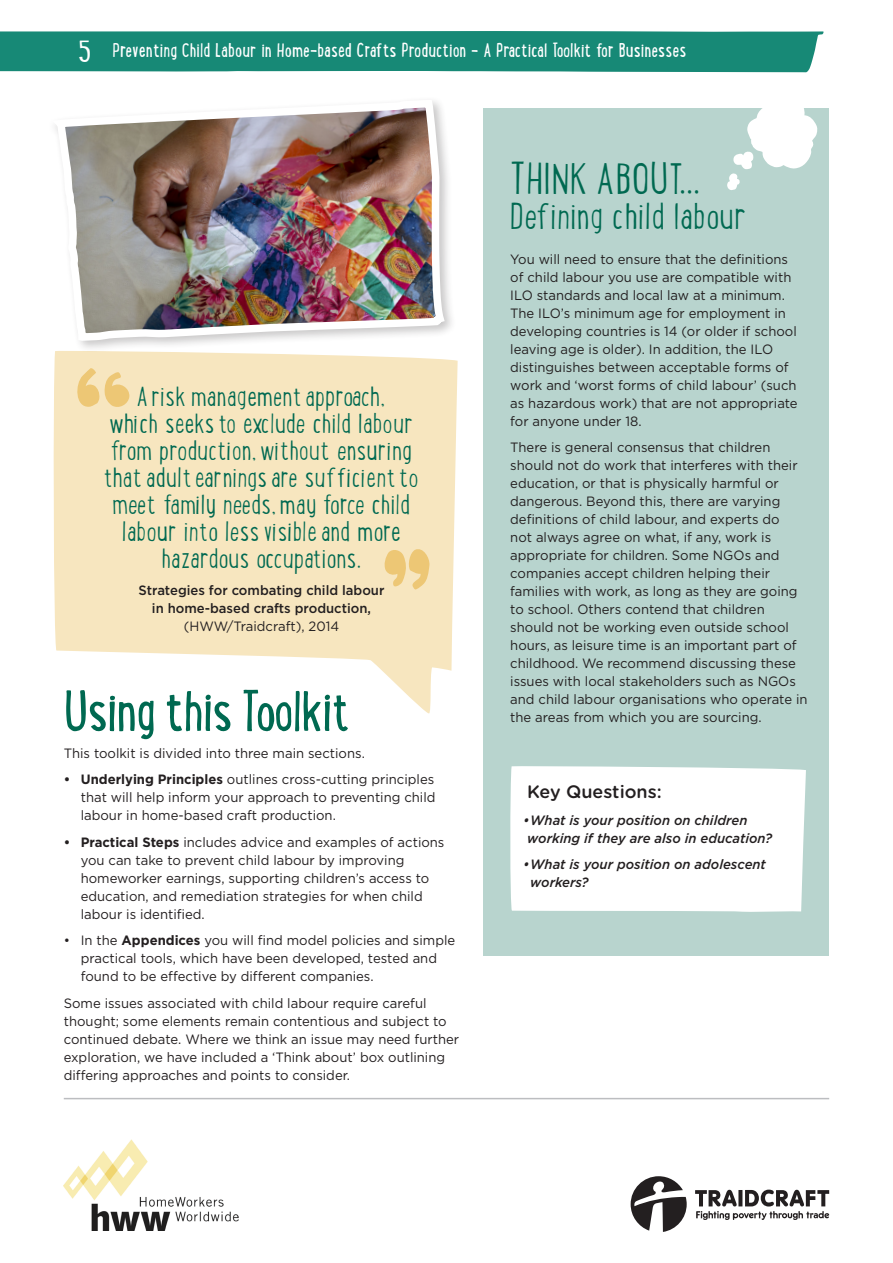
<style>
.page{position:relative;width:893px;height:1263px;background:#fff}
.page>*{position:absolute;margin:0;border:0;box-sizing:border-box;transform-origin:0 0}
.tool_header_lunchbox{font:57px "Lunch Box";letter-spacing:-.02em;color:#006951}
.sub_lunchbox{font:300 43.5px "Lunch Box";color:#006951}
.sub_lunchbox-2{font:300 36px "Lunch Box";color:#006951}
.sub_lunchbox-3{font:300 27px/27px "Lunch Box";color:#006951;text-align:center}
.t1{font:19.5px "Lunch Box";color:#fff}
.Tool_body_sub{font:500 18px "Gotham Rounded";color:#231f20}
.tool_body{font:13.5px/18px "Gotham";color:#231f20}
.t2{font:italic 500 13.5px/18px "Gotham";color:#231f20}
.tool_body-2{font:500 13.5px/18px "Gotham";color:#231f20;text-align:center}
.s1{font-weight:300;font-size:30.3px}
.s2{font-weight:400}
.s3{font-weight:700}
</style>
<div class="page">
<div style="left:0;top:31px;width:824px;height:41px;background:#178976"></div>
<img style="left:64px;top:1140px;width:175px;height:91px">
<svg style="left:631px;top:1176px;width:56px;height:56px"></svg>
<svg style="left:695px;top:1189px;width:134px;height:31px"></svg>
<hr style="left:64px;top:1098px;width:765px;height:1px;background:#bcbdc0">
<div style="left:483px;top:108px;width:346px;height:847px;background:#b8d4ce"></div>
<svg style="left:727px;top:108px;width:91px;height:82px"></svg>
<svg style="left:53px;top:353px;width:405px;height:361px;fill:#f7e6bf"></svg>
<svg style="left:383px;top:546px;width:47px;height:44px;background:#f1d598"></svg>
<svg style="left:75px;top:367px;width:55px;height:43px;background:#f2d79c"></svg>
<div style="left:510px;top:766px;width:296px;height:146px;background:#fff"></div>
<img style="left:55px;top:101px;width:395px;height:244px">
<h3 class="t1" style="left:78px;top:36px;width:610px"><span class="s1">5</span> Preventing Child Labour in Home-based Crafts Production – A Practical Toolkit for Businesses</h3>
<p class="sub_lunchbox-3" style="left:104px;top:383px;width:317px">A risk management approach,<br>which seeks to exclude child labour from production, without ensuring that adult earnings are sufficient to meet family needs, may force child labour into less visible and more hazardous occupations.</p>
<p class="tool_body-2" style="left:139px;top:580px;width:247px">Strategies for combating child labour in home-based crafts production, <span class="s2">(HWW/Traidcraft), 2014</span></p>
<p class="tool_header_lunchbox" style="left:64px;top:668px;width:288px">Using this Toolkit</p>
<p class="tool_body" style="left:64px;top:744px;width:303px">This toolkit is divided into three main sections.</p>
<p class="tool_body" style="left:81px;top:770px;width:356px;text-align:justify;text-indent:-17px"><span class="s3">• Underlying Principles</span> outlines cross-cutting principles that will help inform your approach to preventing child labour in home-based craft production.</p>
<p class="tool_body" style="left:81px;top:833px;width:365px;text-indent:-17px"><span class="s3">• Practical Steps</span> includes advice and examples of actions you can take to prevent child labour by improving homeworker earnings, supporting children’s access to education, and remediation strategies for when child labour is identified.</p>
<p class="tool_body" style="left:81px;top:931px;width:376px;text-indent:-17px">• In the <span class="s3">Appendices</span> you will find model policies and simple practical tools, which have been developed, tested and found to be effective by different companies.</p>
<p class="tool_body" style="left:64px;top:994px;width:397px">Some issues associated with child labour require careful thought; some elements remain contentious and subject to continued debate. Where we think an issue may need further exploration, we have included a ‘Think about’ box outlining differing approaches and points to consider.</p>
<p class="sub_lunchbox" style="left:510px;top:149px;width:192px">THINK ABOUT...</p>
<p class="sub_lunchbox-2" style="left:510px;top:191px;width:237px">Defining child labour</p>
<p class="tool_body" style="left:510px;top:250px;width:289px">You will need to ensure that the definitions of child labour you use are compatible with ILO standards and local law at a minimum.<br>The ILO’s minimum age for employment in developing countries is 14 (or older if school leaving age is older). In addition, the ILO distinguishes between acceptable forms of work and ‘worst forms of child labour’ (such as hazardous work) that are not appropriate for anyone under 18.</p>
<p class="tool_body" style="left:510px;top:438px;width:299px">There is general consensus that children should not do work that interferes with their education, or that is physically harmful or dangerous. Beyond this, there are varying definitions of child labour, and experts do<br>not always agree on what, if any, work is appropriate for children. Some NGOs and companies accept children helping their families with work, as long as they are going to school. Others contend that children should not be working even outside school hours, as leisure time is an important part of childhood. We recommend discussing these issues with local stakeholders such as NGOs and child labour organisations who operate in the areas from which you are sourcing.</p>
<p class="Tool_body_sub" style="left:527px;top:779px;width:136px">Key Questions:</p>
<p class="t2" style="left:527px;top:811px;width:247px;text-indent:-4px">• What is your position on children working if they are also in education?</p>
<p class="t2" style="left:530px;top:855px;width:237px;text-indent:-7px">• What is your position on adolescent workers?</p>
</div>
